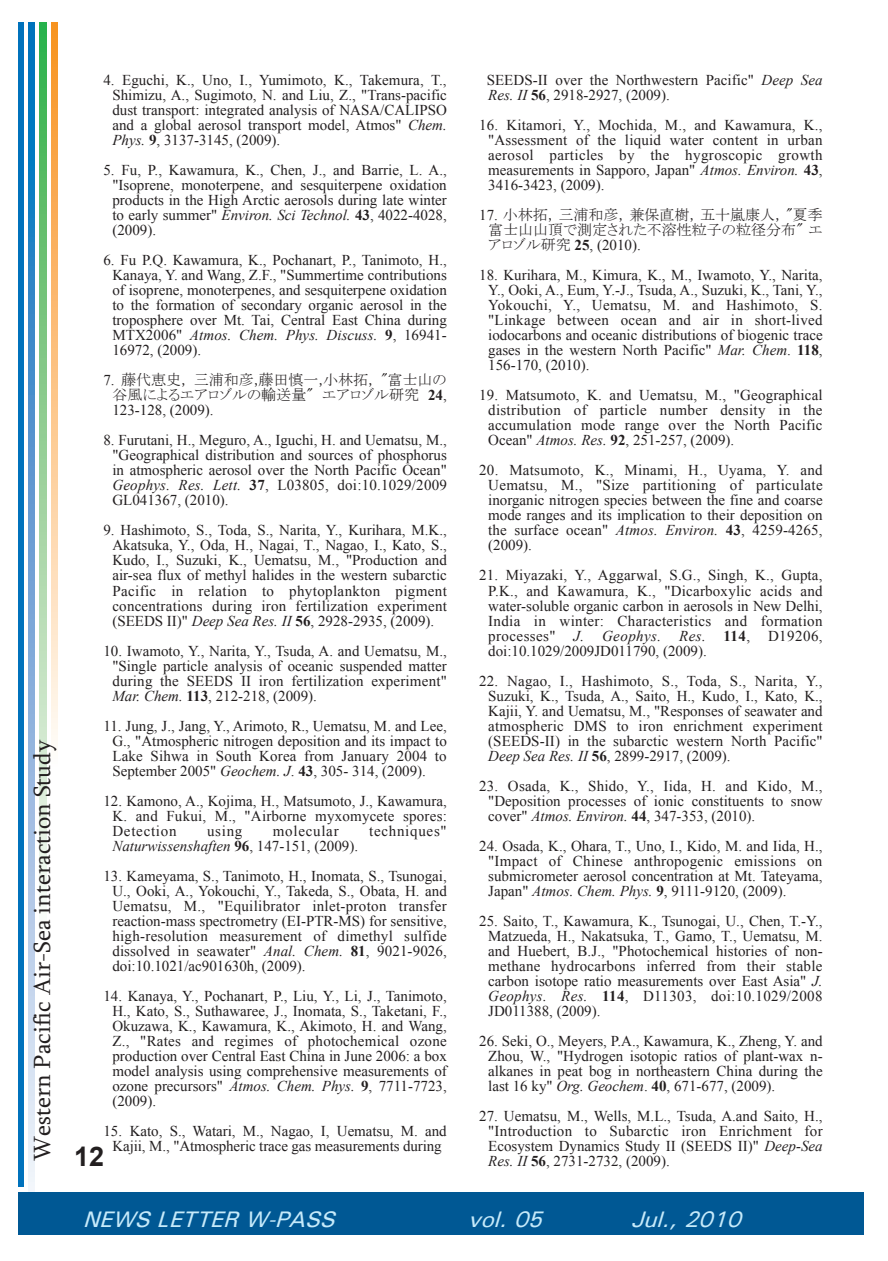
<style>
.page{position:relative;width:888px;height:1261px;background:#fff}
.page>*{position:absolute;margin:0;border:0;box-sizing:border-box;transform-origin:0 0}
.t1{font:700 27px "Arial";color:#231f20}
.t2{font:24px "Sylfaen";color:#231f20}
.t3{font:italic 22.5px "Utah";color:#c6eafa}
.t4{font:15px/15px "Times New Roman";color:#231f20;text-align:justify}
.t5{font:15px/15px "MSP Mincho";color:#231f20;text-align:justify}
.t6{font:italic 15px "Times New Roman";color:#231f20}
.t7{font:15px "Times New Roman";letter-spacing:.05em;color:#231f20}
.s1{font-style:italic}
.s2{font-weight:700}
.s3{font-family:"Times New Roman"}
.s4{font-family:"Times New Roman";font-weight:700}
.s5{font-weight:700;font-style:normal}
.s6{font-style:normal}
</style>
<div class="page">
<div style="left:18px;top:22px;width:5px;height:1164px;background:#0072bc"></div>
<svg style="left:28px;top:22px;width:7px;height:1213px;background:#74a9d8"></svg>
<svg style="left:40px;top:22px;width:6px;height:881px;background:#95d19a"></svg>
<svg style="left:52px;top:22px;width:6px;height:719px;background:#fbc486"></svg>
<div style="left:18px;top:1191px;width:846px;height:43px;background:#005894"></div>
<p class="t2" style="left:26px;top:1160px;width:423px;rotate:-90deg">Western Pacific Air-Sea interaction Study</p>
<p class="t4" style="left:112px;top:72px;width:336px;text-indent:-9px">4. Eguchi, K., Uno, I., Yumimoto, K., Takemura, T., Shimizu, A., Sugimoto, N. and Liu, Z., "Trans-pacific dust transport: integrated analysis of NASA/CALIPSO and a global aerosol transport model, Atmos" <span class="s1">Chem.<br>Phys.</span> <span class="s2">9</span>, 3137-3145, (2009).</p>
<p class="t4" style="left:112px;top:162px;width:336px;text-indent:-9px">5. Fu, P., Kawamura, K., Chen, J., and Barrie, L. A., "Isoprene, monoterpene, and sesquiterpene oxidation products in the High Arctic aerosols during late winter to early summer" <span class="s1">Environ. Sci Technol.</span> <span class="s2">43</span>, 4022-4028, (2009).</p>
<p class="t4" style="left:112px;top:252px;width:336px;text-indent:-9px">6. Fu P.Q. Kawamura, K., Pochanart, P., Tanimoto, H., Kanaya, Y. and Wang, Z.F., "Summertime contributions of isoprene, monoterpenes, and sesquiterpene oxidation to the formation of secondary organic aerosol in the troposphere over Mt. Tai, Central East China during MTX2006" <span class="s1">Atmos. Chem. Phys. Discuss.</span> <span class="s2">9</span>, 16941- 16972, (2009).</p>
<p class="t5" style="left:112px;top:372px;width:336px;text-indent:-9px"><span class="s3">7.</span> 藤代恵史, 三浦和彦,藤田慎一,小林拓, "富士山の谷風によるエアロゾルの輸送量" エアロゾル研究 <span class="s4">24</span><span class="s3">, 123-128, (2009).</span></p>
<p class="t4" style="left:112px;top:432px;width:336px;text-indent:-9px">8. Furutani, H., Meguro, A., Iguchi, H. and Uematsu, M., "Geographical distribution and sources of phosphorus in atmospheric aerosol over the North Pacific Ocean" <span class="s1">Geophys. Res. Lett.</span> <span class="s2">37</span>, L03805, doi:10.1029/2009<br>GL041367, (2010).</p>
<p class="t4" style="left:112px;top:522px;width:336px;text-indent:-9px">9. Hashimoto, S., Toda, S., Narita, Y., Kurihara, M.K., Akatsuka, Y., Oda, H., Nagai, T., Nagao, I., Kato, S., Kudo, I., Suzuki, K., Uematsu, M., "Production and air-sea flux of methyl halides in the western subarctic Pacific in relation to phytoplankton pigment concentrations during iron fertilization experiment (SEEDS II)" <span class="s1">Deep Sea Res. II</span> <span class="s2">56</span>, 2928-2935, (2009).</p>
<p class="t4" style="left:112px;top:642px;width:336px;text-indent:-9px">10. Iwamoto, Y., Narita, Y., Tsuda, A. and Uematsu, M., "Single particle analysis of oceanic suspended matter during the SEEDS II iron fertilization experiment" <span class="s1">Mar. Chem.</span> <span class="s2">113</span>, 212-218, (2009).</p>
<p class="t4" style="left:112px;top:717px;width:336px;text-indent:-9px">11. Jung, J., Jang, Y., Arimoto, R., Uematsu, M. and Lee, G., "Atmospheric nitrogen deposition and its impact to Lake Sihwa in South Korea from January 2004 to September 2005" <span class="s1">Geochem. J</span>. <span class="s2">43</span>, 305- 314, (2009).</p>
<p class="t4" style="left:112px;top:792px;width:336px;text-indent:-9px">12. Kamono, A., Kojima, H., Matsumoto, J., Kawamura, K. and Fukui, M., "Airborne myxomycete spores:<br>Detection</p>
<p class="t4" style="left:207px;top:822px;width:37px">using</p>
<p class="t7" style="left:273px;top:820px;width:67px">molecular</p>
<p class="t7" style="left:369px;top:820px;width:79px">techniques"</p>
<p class="t6" style="left:112px;top:835px;width:247px">Naturwissenshaften <span class="s5">96</span><span class="s6">, 147-151, (2009).</span></p>
<p class="t4" style="left:112px;top:867px;width:336px;text-indent:-9px">13. Kameyama, S., Tanimoto, H., Inomata, S., Tsunogai, U., Ooki, A., Yokouchi, Y., Takeda, S., Obata, H. and Uematsu, M., "Equilibrator inlet-proton transfer reaction-mass spectrometry (EI-PTR-MS) for sensitive, high-resolution measurement of dimethyl sulfide dissolved in seawater" <span class="s1">Anal. Chem.</span> <span class="s2">81</span>, 9021-9026, doi:10.1021/ac901630h, (2009).</p>
<p class="t4" style="left:112px;top:987px;width:336px;text-indent:-9px">14. Kanaya, Y., Pochanart, P., Liu, Y., Li, J., Tanimoto, H., Kato, S., Suthawaree, J., Inomata, S., Taketani, F., Okuzawa, K., Kawamura, K., Akimoto, H. and Wang, Z., "Rates and regimes of photochemical ozone production over Central East China in June 2006: a box model analysis using comprehensive measurements of ozone precursors" <span class="s1">Atmos. Chem. Phys.</span> <span class="s2">9</span>, 7711-7723, (2009).</p>
<p class="t4" style="left:103px;top:1122px;width:345px">15. Kato, S., Watari, M., Nagao, I, Uematsu, M. and</p>
<p class="t4" style="left:112px;top:1137px;width:331px">Kajii, M., "Atmospheric trace gas measurements during</p>
<p class="t1" style="left:74px;top:1138px;width:32px">12</p>
<p class="t4" style="left:487px;top:72px;width:337px">SEEDS-II over the Northwestern Pacific" <span class="s1">Deep Sea<br>Res. II</span> <span class="s2">56</span>, 2918-2927, (2009).</p>
<p class="t4" style="left:488px;top:117px;width:336px;text-indent:-9px">16. Kitamori, Y., Mochida, M., and Kawamura, K., "Assessment of the liquid water content in urban aerosol particles by the hygroscopic growth measurements in Sapporo, Japan" <span class="s1">Atmos. Environ.</span> <span class="s2">43</span>, 3416-3423, (2009).</p>
<p class="t5" style="left:488px;top:207px;width:336px;text-indent:-9px"><span class="s3">17.</span> 小林拓, 三浦和彦, 兼保直樹, 五十嵐康人, "夏季富士山山頂で測定された不溶性粒子の粒径分布" エアロゾル研究 <span class="s4">25</span><span class="s3">, (2010).</span></p>
<p class="t4" style="left:488px;top:267px;width:336px;text-indent:-9px">18. Kurihara, M., Kimura, K., M., Iwamoto, Y., Narita, Y., Ooki, A., Eum, Y.-J., Tsuda, A., Suzuki, K., Tani, Y., Yokouchi, Y., Uematsu, M. and Hashimoto, S. "Linkage between ocean and air in short-lived iodocarbons and oceanic distributions of biogenic trace gases in the western North Pacific" <span class="s1">Mar. Chem</span>. <span class="s2">118</span>, 156-170, (2010).</p>
<p class="t4" style="left:488px;top:387px;width:336px;text-indent:-9px">19. Matsumoto, K. and Uematsu, M., "Geographical distribution of particle number density in the accumulation mode range over the North Pacific Ocean" <span class="s1">Atmos. Res.</span> <span class="s2">92</span>, 251-257, (2009).</p>
<p class="t4" style="left:488px;top:462px;width:336px;text-indent:-9px">20. Matsumoto, K., Minami, H., Uyama, Y. and Uematsu, M., "Size partitioning of particulate inorganic nitrogen species between the fine and coarse mode ranges and its implication to their deposition on the surface ocean" <span class="s1">Atmos. Environ.</span> <span class="s2">43</span>, 4259-4265, (2009).</p>
<p class="t4" style="left:488px;top:567px;width:336px;text-indent:-9px">21. Miyazaki, Y., Aggarwal, S.G., Singh, K., Gupta, P.K., and Kawamura, K., "Dicarboxylic acids and water-soluble organic carbon in aerosols in New Delhi, India in winter: Characteristics and formation processes" <span class="s1">J. Geophys. Res.</span> <span class="s2">114</span>, D19206, doi:10.1029/2009JD011790, (2009).</p>
<p class="t4" style="left:488px;top:672px;width:336px;text-indent:-9px">22. Nagao, I., Hashimoto, S., Toda, S., Narita, Y., Suzuki, K., Tsuda, A., Saito, H., Kudo, I., Kato, K., Kajii, Y. and Uematsu, M., "Responses of seawater and atmospheric DMS to iron enrichment experiment (SEEDS-II) in the subarctic western North Pacific" <span class="s1">Deep Sea Res. II</span> <span class="s2">56</span>, 2899-2917, (2009).</p>
<p class="t4" style="left:488px;top:777px;width:336px;text-indent:-9px">23. Osada, K., Shido, Y., Iida, H. and Kido, M., "Deposition processes of ionic constituents to snow cover" <span class="s1">Atmos. Environ.</span> <span class="s2">44</span>, 347-353, (2010).</p>
<p class="t4" style="left:488px;top:837px;width:336px;text-indent:-9px">24. Osada, K., Ohara, T., Uno, I., Kido, M. and Iida, H., "Impact of Chinese anthropogenic emissions on submicrometer aerosol concentration at Mt. Tateyama, Japan" <span class="s1">Atmos. Chem. Phys.</span> <span class="s2">9</span>, 9111-9120, (2009).</p>
<p class="t4" style="left:488px;top:912px;width:336px;text-indent:-9px">25. Saito, T., Kawamura, K., Tsunogai, U., Chen, T.-Y., Matzueda, H., Nakatsuka, T., Gamo, T., Uematsu, M. and Huebert, B.J., "Photochemical histories of non&shy;methane hydrocarbons inferred from their stable carbon isotope ratio measurements over East Asia" <span class="s1">J.<br>Geophys. Res.</span> <span class="s2">114</span>, D11303, doi:10.1029/2008<br>JD011388, (2009).</p>
<p class="t4" style="left:488px;top:1032px;width:336px;text-indent:-9px">26. Seki, O., Meyers, P.A., Kawamura, K., Zheng, Y. and Zhou, W., "Hydrogen isotopic ratios of plant-wax n&shy;alkanes in peat bog in northeastern China during the last 16 ky" <span class="s1">Org. Geochem</span>. <span class="s2">40</span>, 671-677, (2009).</p>
<p class="t4" style="left:488px;top:1107px;width:336px;text-indent:-9px">27. Uematsu, M., Wells, M.L., Tsuda, A.and Saito, H., "Introduction to Subarctic iron Enrichment for Ecosystem Dynamics Study II (SEEDS II)" <span class="s1">Deep-Sea Res. II</span> <span class="s2">56</span>, 2731-2732, (2009).</p>
<p class="t3" style="left:85px;top:1205px;width:253px">NEWS LETTER W-PASS</p>
<p class="t3" style="left:470px;top:1205px;width:76px">vol. 05</p>
<p class="t3" style="left:632px;top:1205px;width:112px">Jul., 2010</p>
</div>
